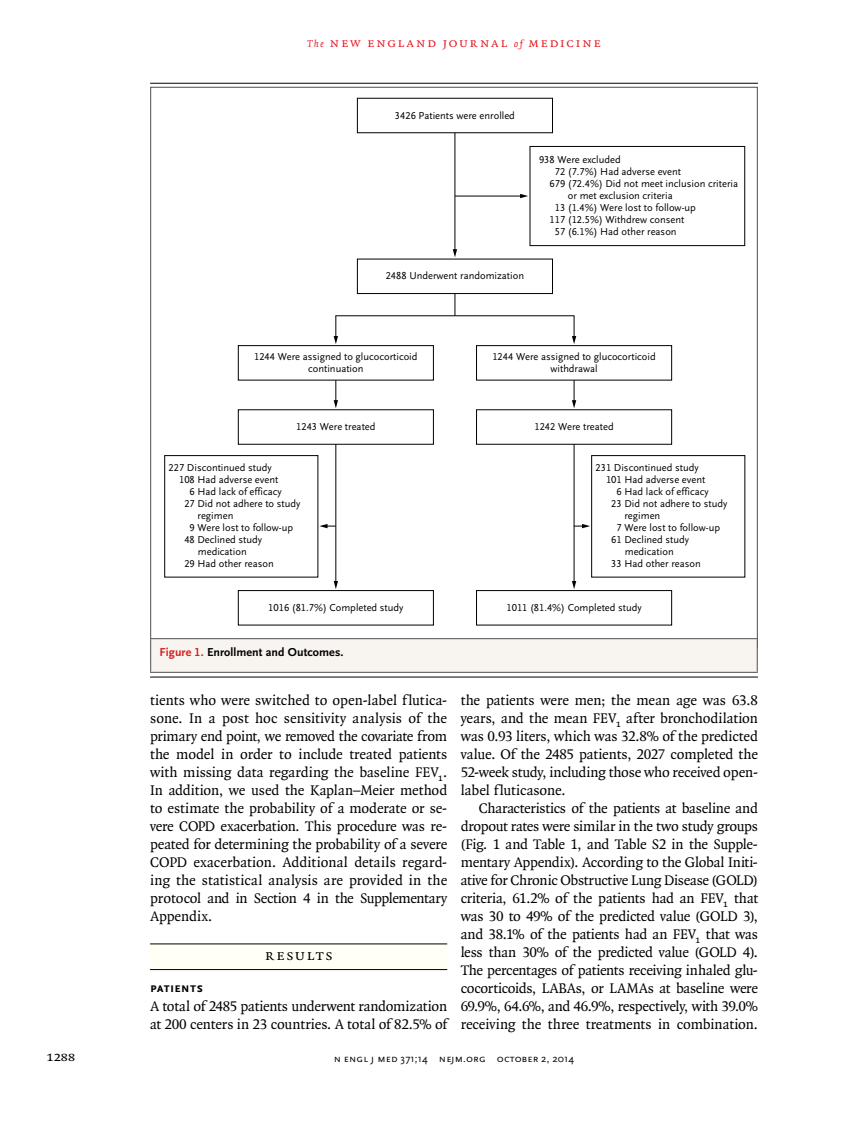
<style>
.page{position:relative;width:851px;height:1134px;background:#fff}
.page>*{position:absolute;margin:0;border:0;box-sizing:border-box;transform-origin:0 0}
.t1{font:15.75px "OTNEJM Quadraat Small Cap";letter-spacing:.09em;color:#000}
.t2{font:15px/18px "OTNEJM Quadraat";letter-spacing:-.01em;color:#000;text-align:justify}
.t3{font:14.25px "OTNEJM Quadraat Cap";color:#000}
.t4{font:13.5px "OTNEJM Quadraat Cap";letter-spacing:.11em;color:#e81620}
.t5{font:700 13.5px "OTNEJM Scala Sans Small LF Cap";letter-spacing:.01em;color:#000}
.t6{font:700 12px "OTNEJM Scala Sans LF";letter-spacing:.005em;color:#000}
.t7{font:10.8px "OTNEJM Scala Sans LF Cap";letter-spacing:.01em;color:#000}
.t8{font:10.5px/12px "OTNEJM Scala Sans LF";color:#000;text-align:center}
.s1{font-family:"OTNEJM Quadraat";font-style:italic;font-size:10.5px}
.s2{color:#cf2226}
.s3{font-family:"OTNEJM Scala Sans OSF"}
</style>
<div class="page">
<div style="left:150px;top:944px;width:297px;height:27px;background:#fffff5"></div>
<hr style="left:150px;top:944px;width:297px;height:1px;background:#000">
<hr style="left:150px;top:969px;width:297px;height:1px;background:#000">
<hr style="left:150px;top:83px;width:608px;height:1px;background:#000">
<svg style="left:164px;top:97px;width:582px;height:529px"></svg>
<div style="left:238px;top:346px;width:195px;height:34px;background:#fff"></div>
<div style="left:238px;top:345px;width:196px;height:35px;border:1px solid #000"></div>
<div style="left:476px;top:346px;width:195px;height:34px;background:#fff"></div>
<div style="left:476px;top:345px;width:196px;height:35px;border:1px solid #000"></div>
<div style="left:357px;top:259px;width:195px;height:35px;background:#fff"></div>
<div style="left:357px;top:259px;width:196px;height:35px;border:1px solid #000"></div>
<svg style="left:454px;top:294px;width:1px;height:21px"></svg>
<div style="left:357px;top:98px;width:195px;height:35px;background:#fff"></div>
<div style="left:530px;top:146px;width:214px;height:100px;background:#fff"></div>
<div style="left:529px;top:146px;width:216px;height:100px;border:1px solid #000"></div>
<hr style="left:454px;top:133px;width:1px;height:118px;background:#000">
<svg style="left:453px;top:249px;width:4px;height:8px"></svg>
<hr style="left:455px;top:196px;width:66px;height:1px;background:#000">
<svg style="left:520px;top:194px;width:8px;height:4px"></svg>
<div style="left:165px;top:456px;width:153px;height:121px;background:#fff"></div>
<div style="left:164px;top:455px;width:154px;height:122px;border:1px solid #000"></div>
<div style="left:591px;top:456px;width:153px;height:121px;background:#fff"></div>
<div style="left:591px;top:455px;width:154px;height:122px;border:1px solid #000"></div>
<svg style="left:333px;top:316px;width:5px;height:28px"></svg>
<svg style="left:319px;top:524px;width:16px;height:4px"></svg>
<svg style="left:574px;top:524px;width:16px;height:4px"></svg>
<svg style="left:572px;top:316px;width:4px;height:28px"></svg>
<div style="left:238px;top:410px;width:195px;height:34px;background:#fff"></div>
<div style="left:238px;top:409px;width:196px;height:36px;border:1px solid #000"></div>
<div style="left:476px;top:410px;width:195px;height:34px;background:#fff"></div>
<div style="left:476px;top:409px;width:196px;height:36px;border:1px solid #000"></div>
<svg style="left:333px;top:380px;width:5px;height:28px"></svg>
<svg style="left:572px;top:380px;width:4px;height:28px"></svg>
<div style="left:476px;top:591px;width:195px;height:34px;background:#fff"></div>
<div style="left:476px;top:590px;width:196px;height:35px;border:1px solid #000"></div>
<div style="left:238px;top:591px;width:195px;height:34px;background:#fff"></div>
<div style="left:238px;top:590px;width:196px;height:35px;border:1px solid #000"></div>
<hr style="left:335px;top:444px;width:1px;height:139px;background:#000">
<svg style="left:333px;top:581px;width:5px;height:8px"></svg>
<hr style="left:573px;top:444px;width:1px;height:139px;background:#000">
<svg style="left:572px;top:581px;width:4px;height:8px"></svg>
<hr style="left:336px;top:315px;width:238px;height:1px;background:#000">
<div style="left:151px;top:639px;width:606px;height:33px;background:#f8f4ef"></div>
<hr style="left:150px;top:672px;width:607px;height:1px;background:#606265">
<hr style="left:150px;top:638px;width:607px;height:1px;background:#606265">
<hr style="left:150px;top:639px;width:1px;height:33px;background:#606265">
<hr style="left:756px;top:639px;width:1px;height:33px;background:#606265">
<hr style="left:150px;top:677px;width:608px;height:1px;background:#000">
<p class="t4" style="left:307px;top:35px;width:295px"><span class="s1">The</span> new england journal <span class="s1">of</span> medicine</p>
<p class="t8" style="left:395px;top:110px;width:121px">3426 Patients were enrolled</p>
<p class="t8" style="left:386px;top:270px;width:140px">2488 Underwent randomization</p>
<p class="t8" style="left:539px;top:154px;width:83px">938 Were excluded</p>
<p class="t8" style="left:554px;top:166px;width:128px">72 (7.7%) Had adverse event</p>
<p class="t8" style="left:549px;top:178px;width:190px">679 (72.4%) Did not meet inclusion criteria</p>
<p class="t8" style="left:568px;top:190px;width:106px">or met exclusion criteria</p>
<p class="t8" style="left:554px;top:202px;width:143px">13 (1.4%) Were lost to follow-up</p>
<p class="t8" style="left:549px;top:214px;width:136px">117 (12.5%) Withdrew consent</p>
<p class="t8" style="left:554px;top:226px;width:123px">57 (6.1%) Had other reason</p>
<p class="t8" style="left:254px;top:351px;width:165px">1244 Were assigned to glucocorticoid continuation</p>
<p class="t8" style="left:492px;top:351px;width:165px">1244 Were assigned to glucocorticoid withdrawal</p>
<p class="t8" style="left:296px;top:421px;width:81px">1243 Were treated</p>
<p class="t8" style="left:534px;top:421px;width:81px">1242 Were treated</p>
<p class="t8" style="left:168px;top:462px;width:105px">227 Discontinued study</p>
<p class="t8" style="left:179px;top:474px;width:101px">108 Had adverse event</p>
<p class="t8" style="left:189px;top:486px;width:94px">6 Had lack of efficacy</p>
<p class="t8" style="left:184px;top:498px;width:117px">27 Did not adhere to study</p>
<p class="t8" style="left:197px;top:510px;width:37px">regimen</p>
<p class="t8" style="left:189px;top:522px;width:105px">9 Were lost to follow-up</p>
<p class="t8" style="left:184px;top:534px;width:79px">48 Declined study</p>
<p class="t8" style="left:198px;top:546px;width:50px">medication</p>
<p class="t8" style="left:184px;top:558px;width:91px">29 Had other reason</p>
<p class="t8" style="left:595px;top:461px;width:105px">231 Discontinued study</p>
<p class="t8" style="left:606px;top:473px;width:101px">101 Had adverse event</p>
<p class="t8" style="left:616px;top:485px;width:94px">6 Had lack of efficacy</p>
<p class="t8" style="left:611px;top:497px;width:117px">23 Did not adhere to study</p>
<p class="t8" style="left:624px;top:509px;width:37px">regimen</p>
<p class="t8" style="left:616px;top:521px;width:105px">7 Were lost to follow-up</p>
<p class="t8" style="left:611px;top:533px;width:79px">61 Declined study</p>
<p class="t8" style="left:624px;top:545px;width:50px">medication</p>
<p class="t8" style="left:611px;top:557px;width:91px">33 Had other reason</p>
<p class="t8" style="left:268px;top:602px;width:137px">1016 (81.7%) Completed study</p>
<p class="t8" style="left:506px;top:602px;width:137px">1011 (81.4%) Completed study</p>
<p class="t6" style="left:160px;top:646px;width:185px"><span class="s2">Figure 1.</span> Enrollment and Outcomes.</p>
<p class="t2" style="left:150px;top:691px;width:299px">tients who were switched to open-label flutica&shy;sone. In a post hoc sensitivity analysis of the primary end point, we removed the covariate from the model in order to include treated patients with missing data regarding the baseline FEV<sub>1</sub>.<br>In addition, we used the Kaplan–Meier method to estimate the probability of a moderate or se&shy;vere COPD exacerbation. This procedure was re&shy;peated for determining the probability of a severe COPD exacerbation. Additional details regard&shy;ing the statistical analysis are provided in the protocol and in Section 4 in the Supplementary Appendix.</p>
<p class="t1" style="left:265px;top:946px;width:69px">Results</p>
<p class="t5" style="left:150px;top:980px;width:54px">Patients</p>
<p class="t2" style="left:150px;top:997px;width:299px">A total of 2485 patients underwent randomization at 200 centers in 23 countries. A total of 82.5% of</p>
<p class="t2" style="left:460px;top:691px;width:299px">the patients were men; the mean age was 63.8 years, and the mean FEV<sub>1</sub> after bronchodilation was 0.93 liters, which was 32.8% of the predicted value. Of the 2485 patients, 2027 completed the 52-week study, including those who received open&shy;label fluticasone.</p>
<p class="t2" style="left:460px;top:799px;width:299px;text-indent:18px">Characteristics of the patients at baseline and dropout rates were similar in the two study groups (Fig. 1 and Table 1, and Table S2 in the Supple&shy;mentary Appendix). According to the Global Initi&shy;ative for Chronic Obstructive Lung Disease (GOLD) criteria, 61.2% of the patients had an FEV<sub>1</sub> that was 30 to 49% of the predicted value (GOLD 3), and 38.1% of the patients had an FEV<sub>1</sub> that was less than 30% of the predicted value (GOLD 4).<br>The percentages of patients receiving inhaled glu&shy;cocorticoids, LABAs, or LAMAs at baseline were 69.9%, 64.6%, and 46.9%, respectively, with 39.0% receiving the three treatments in combination.</p>
<p class="t3" style="left:46px;top:1048px;width:30px">1288</p>
<p class="t7" style="left:334px;top:1053px;width:242px">n engl j med <span class="s3">371;14</span> nejm.org october <span class="s3">2</span>, <span class="s3">2014</span></p>
</div>
